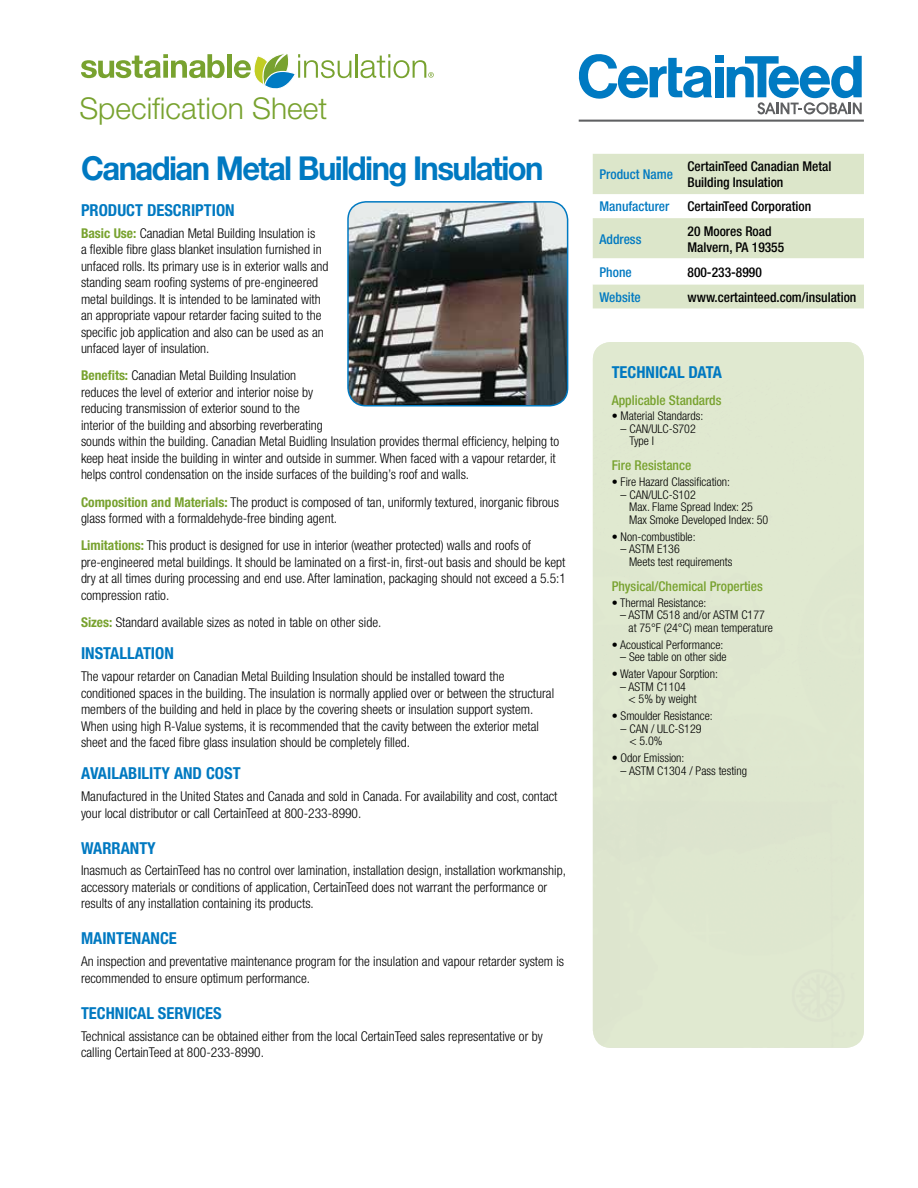
<style>
.page{position:relative;width:918px;height:1188px;background:#fff}
.page>*{position:absolute;margin:0;border:0;box-sizing:border-box;transform-origin:0 0}
.t1{font:700 33px "Helvetica Neue";letter-spacing:-.05em;color:#0079c1;scale:.94 1}
.t2{font:300 30px "Helvetica Neue";color:#78a22f}
.t3{font:700 condensed 16.5px "Helvetica Neue";color:#0079c1}
.t4{font:300 condensed 13.5px/16.5px "Helvetica Neue";color:#000}
.t5{font:500 condensed 13.5px/16.2px "Helvetica Neue";color:#000}
.t6{font:500 condensed 13.5px "Helvetica Neue";color:#78a22f}
.t7{font:500 condensed 13.5px "Helvetica Neue";color:#0079c1}
.t8{font:300 condensed 12px/12.8px "Helvetica Neue";color:#000}
.s1{font-weight:700;color:#78a22f}
</style>
<div class="page">
<div style="left:715px;top:56px;width:8px;height:7px;background:#007ac2"></div>
<svg style="left:579px;top:54px;width:133px;height:45px"></svg>
<div style="left:715px;top:67px;width:8px;height:30px;background:#007ac2"></div>
<svg style="left:727px;top:56px;width:135px;height:58px"></svg>
<hr style="left:579px;top:120px;width:285px;height:2px;background:#5f6062">
<div style="left:593px;top:342px;width:271px;height:706px;background:#dce6ca;border-radius:18px"></div>
<img style="left:348px;top:202px;width:220px;height:204px">
<div style="left:347px;top:201px;width:221px;height:205px;border:2px solid #0079c1;border-radius:18px"></div>
<svg style="left:593px;top:154px;width:271px;height:154px"></svg>
<svg style="left:81px;top:54px;width:144px;height:24px"></svg>
<div style="left:227px;top:54px;width:5px;height:24px;background:#78a22f"></div>
<svg style="left:234px;top:54px;width:117px;height:35px"></svg>
<hr style="left:355px;top:54px;width:2px;height:24px;background:#78a22f">
<svg style="left:361px;top:54px;width:73px;height:24px"></svg>
<h2 class="t2" style="left:79px;top:90px;width:249px">Specification Sheet</h2>
<h1 class="t1" style="left:81px;top:148px;width:494px">Canadian Metal Building Insulation</h1>
<p class="t3" style="left:81px;top:200px;width:155px">PRODUCT DESCRIPTION</p>
<p class="t4" style="left:81px;top:225px;width:249px"><span class="s1">Basic Use:</span> Canadian Metal Building Insulation is<br>a flexible fibre glass blanket insulation furnished in unfaced rolls. Its primary use is in exterior walls and standing seam roofing systems of pre-engineered metal buildings. It is intended to be laminated with an appropriate vapour retarder facing suited to the specific job application and also can be used as an unfaced layer of insulation.</p>
<p class="t4" style="left:81px;top:367px;width:480px"><span class="s1">Benefits:</span> Canadian Metal Building Insulation<br>reduces the level of exterior and interior noise by<br>reducing transmission of exterior sound to the<br>interior of the building and absorbing reverberating<br>sounds within the building. Canadian Metal Buidling Insulation provides thermal efficiency, helping to keep heat inside the building in winter and outside in summer. When faced with a vapour retarder, it helps control condensation on the inside surfaces of the building’s roof and walls.</p>
<p class="t4" style="left:81px;top:494px;width:480px"><span class="s1">Composition and Materials:</span> The product is composed of tan, uniformly textured, inorganic fibrous glass formed with a formaldehyde-free binding agent.</p>
<p class="t4" style="left:81px;top:537px;width:486px"><span class="s1">Limitations:</span> This product is designed for use in interior (weather protected) walls and roofs of pre-engineered metal buildings. It should be laminated on a first-in, first-out basis and should be kept dry at all times during processing and end use. After lamination, packaging should not exceed a 5.5:1 compression ratio.</p>
<p class="t4" style="left:81px;top:614px;width:302px"><span class="s1">Sizes:</span> Standard available sizes as noted in table on other side.</p>
<p class="t3" style="left:81px;top:643px;width:94px">INSTALLATION</p>
<p class="t4" style="left:81px;top:668px;width:475px">The vapour retarder on Canadian Metal Building Insulation should be installed toward the conditioned spaces in the building. The insulation is normally applied over or between the structural members of the building and held in place by the covering sheets or insulation support system.<br>When using high R-Value systems, it is recommended that the cavity between the exterior metal sheet and the faced fibre glass insulation should be completely filled.</p>
<p class="t3" style="left:81px;top:763px;width:161px">AVAILABILITY AND COST</p>
<p class="t4" style="left:81px;top:788px;width:478px">Manufactured in the United States and Canada and sold in Canada. For availability and cost, contact your local distributor or call CertainTeed at 800-233-8990.</p>
<p class="t3" style="left:81px;top:838px;width:76px">WARRANTY</p>
<p class="t4" style="left:81px;top:862px;width:486px">Inasmuch as CertainTeed has no control over lamination, installation design, installation workmanship, accessory materials or conditions of application, CertainTeed does not warrant the performance or results of any installation containing its products.</p>
<p class="t3" style="left:81px;top:929px;width:97px">MAINTENANCE</p>
<p class="t4" style="left:81px;top:953px;width:485px">An inspection and preventative maintenance program for the insulation and vapour retarder system is recommended to ensure optimum performance.</p>
<p class="t3" style="left:81px;top:1003px;width:142px">TECHNICAL SERVICES</p>
<p class="t4" style="left:81px;top:1028px;width:463px">Technical assistance can be obtained either from the local CertainTeed sales representative or by calling CertainTeed at 800-233-8990.</p>
<p class="t7" style="left:600px;top:166px;width:75px">Product Name</p>
<p class="t5" style="left:688px;top:158px;width:145px">CertainTeed Canadian Metal<br>Building Insulation</p>
<p class="t7" style="left:600px;top:199px;width:71px">Manufacturer</p>
<p class="t5" style="left:688px;top:198px;width:125px">CertainTeed Corporation</p>
<p class="t7" style="left:600px;top:231px;width:43px">Address</p>
<p class="t5" style="left:688px;top:222px;width:98px">20 Moores Road<br>Malvern, PA 19355</p>
<p class="t7" style="left:600px;top:264px;width:34px">Phone</p>
<p class="t5" style="left:688px;top:264px;width:76px">800-233-8990</p>
<p class="t7" style="left:600px;top:289px;width:43px">Website</p>
<p class="t5" style="left:688px;top:289px;width:170px">www.certainteed.com/insulation</p>
<p class="t3" style="left:612px;top:362px;width:112px">TECHNICAL DATA</p>
<p class="t6" style="left:612px;top:392px;width:111px">Applicable Standards</p>
<p class="t8" style="left:612px;top:409px;width:93px">• Material Standards:</p>
<p class="t8" style="left:629px;top:422px;width:68px;text-indent:-9px">– CAN/ULC-S702<br>Type I</p>
<p class="t6" style="left:612px;top:458px;width:81px">Fire Resistance</p>
<p class="t8" style="left:612px;top:475px;width:120px">• Fire Hazard Classification:</p>
<p class="t8" style="left:629px;top:488px;width:140px;text-indent:-9px">– CAN/ULC-S102<br>Max. Flame Spread Index: 25<br>Max Smoke Developed Index: 50</p>
<p class="t8" style="left:612px;top:530px;width:85px">• Non-combustible:</p>
<p class="t8" style="left:629px;top:543px;width:105px;text-indent:-8px">– ASTM E136<br>Meets test requirements</p>
<p class="t6" style="left:612px;top:578px;width:153px">Physical/Chemical Properties</p>
<p class="t8" style="left:612px;top:596px;width:96px">• Thermal Resistance:</p>
<p class="t8" style="left:629px;top:609px;width:146px;text-indent:-8px">– ASTM C518 and/or ASTM C177 at 75°F (24°C) mean temperature</p>
<p class="t8" style="left:612px;top:638px;width:113px">• Acoustical Performance:</p>
<p class="t8" style="left:620px;top:651px;width:108px">– See table on other side</p>
<p class="t8" style="left:612px;top:667px;width:108px">• Water Vapour Sorption:</p>
<p class="t8" style="left:629px;top:680px;width:70px;text-indent:-8px">– ASTM C1104<br>&lt; 5% by weight</p>
<p class="t8" style="left:612px;top:709px;width:103px">• Smoulder Resistance:</p>
<p class="t8" style="left:629px;top:722px;width:74px;text-indent:-9px">– CAN / ULC-S129 &lt; 5.0%</p>
<p class="t8" style="left:612px;top:751px;width:74px">• Odor Emission:</p>
<p class="t8" style="left:621px;top:764px;width:128px">– ASTM C1304 / Pass testing</p>
</div>
